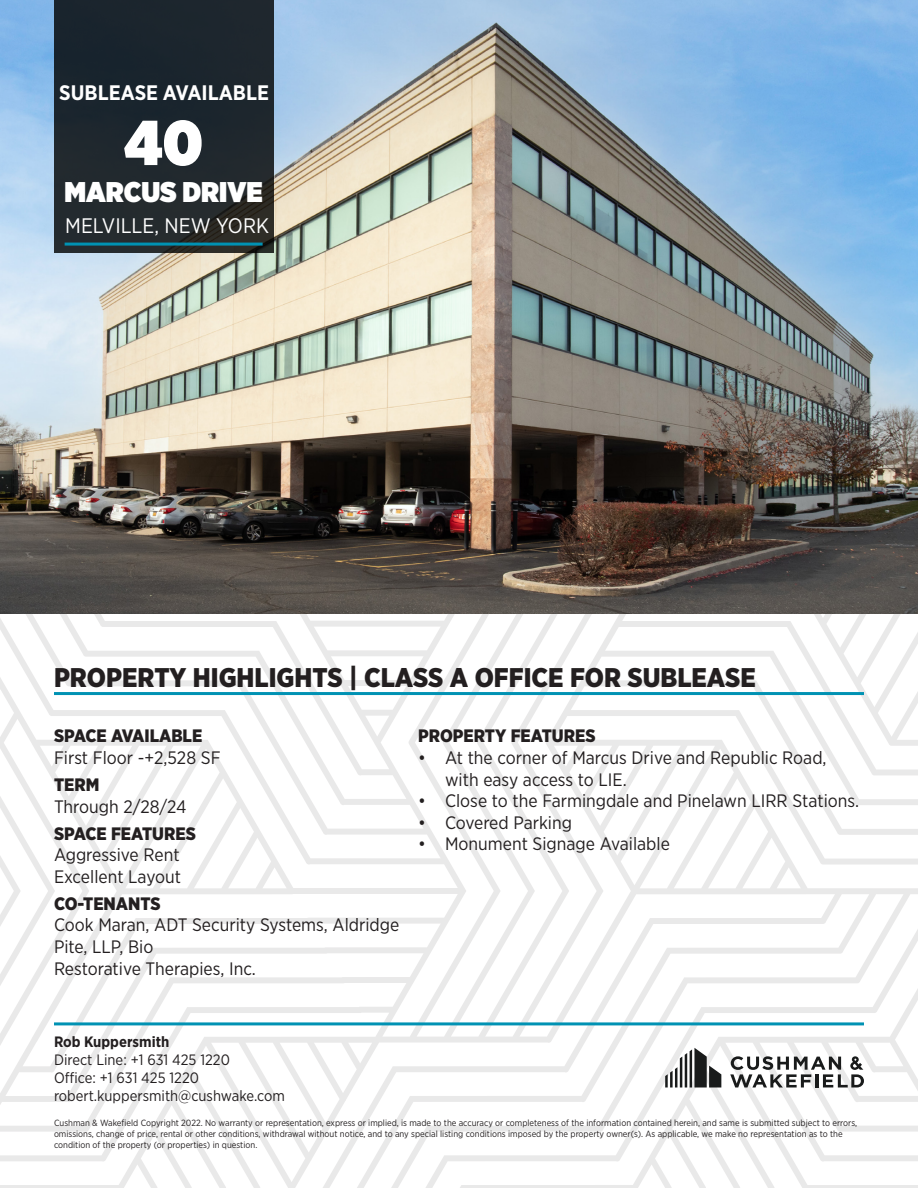
<style>
.page{position:relative;width:918px;height:1188px;background:#fff}
.page>*{position:absolute;margin:0;border:0;box-sizing:border-box;transform-origin:0 0}
.t1{font:900 63px "Gotham Narrow";color:#fff}
.t2{font:900 28.5px "Gotham Narrow";color:#fff}
.t3{font:900 27px "Gotham Narrow";color:#231f20}
.t4{font:700 21px "Gotham Narrow";color:#fff}
.t5{font:21px "Gotham Narrow";color:#fff}
.t6{font:18px/21.6px "Gotham Narrow";color:#231f20}
.t7{font:900 18px "Gotham Narrow";color:#231f20}
.t8{font:15px "Gotham Narrow";color:#231f20}
.t9{font:700 15px "Gotham Narrow";color:#231f20}
.t10{font:9px/10.8px "Gotham Narrow";color:#231f20}
</style>
<div class="page">
<svg style="left:0;top:613px;width:918px;height:575px"></svg>
<img style="left:0;top:0;width:918px;height:613px">
<hr style="left:54px;top:692px;width:810px;height:3px;background:#0092b3">
<hr style="left:54px;top:1022px;width:810px;height:3px;background:#0092b3">
<svg style="left:665px;top:1048px;width:56px;height:40px"></svg>
<hr style="left:815px;top:1074px;width:3px;height:14px;background:#191b1b">
<svg style="left:730px;top:1056px;width:134px;height:31px"></svg>
<div style="left:54px;top:0;width:219px;height:253px;background:linear-gradient(to right,#1c272f,#21282b)"></div>
<hr style="left:65px;top:243px;width:198px;height:3px;background:#0092b3">
<p class="t4" style="left:59px;top:79px;width:211px">SUBLEASE AVAILABLE</p>
<p class="t1" style="left:124px;top:100px;width:80px">40</p>
<p class="t2" style="left:65px;top:173px;width:199px">MARCUS DRIVE</p>
<p class="t5" style="left:65px;top:213px;width:205px">MELVILLE, NEW YORK</p>
<p class="t3" style="left:54px;top:660px;width:703px">PROPERTY HIGHLIGHTS | CLASS A OFFICE FOR SUBLEASE</p>
<p class="t7" style="left:54px;top:724px;width:150px">SPACE AVAILABLE</p>
<p class="t6" style="left:54px;top:747px;width:168px">First Floor -+2,528 SF</p>
<p class="t7" style="left:54px;top:773px;width:47px">TERM</p>
<p class="t6" style="left:54px;top:795px;width:134px">Through 2/28/24</p>
<p class="t7" style="left:54px;top:821px;width:143px">SPACE FEATURES</p>
<p class="t6" style="left:54px;top:844px;width:127px">Aggressive Rent</p>
<p class="t6" style="left:54px;top:865px;width:129px">Excellent Layout</p>
<p class="t7" style="left:54px;top:892px;width:108px">CO-TENANTS</p>
<p class="t6" style="left:54px;top:914px;width:347px">Cook Maran, ADT Security Systems, Aldridge<br>Pite, LLP, Bio</p>
<p class="t6" style="left:54px;top:957px;width:203px">Restorative Therapies, Inc.</p>
<p class="t7" style="left:418px;top:724px;width:179px">PROPERTY FEATURES</p>
<p class="t6" style="left:445px;top:747px;width:383px;text-indent:-27px">• At the corner of Marcus Drive and Republic Road, with easy access to LIE.</p>
<p class="t6" style="left:418px;top:790px;width:443px">• Close to the Farmingdale and Pinelawn LIRR Stations.</p>
<p class="t6" style="left:418px;top:811px;width:155px">• Covered Parking</p>
<p class="t6" style="left:418px;top:833px;width:253px">• Monument Signage Available</p>
<p class="t9" style="left:54px;top:1032px;width:117px">Rob Kuppersmith</p>
<p class="t8" style="left:54px;top:1050px;width:178px">Direct Line: +1 631 425 1220</p>
<p class="t8" style="left:54px;top:1068px;width:147px">Office: +1 631 425 1220</p>
<p class="t8" style="left:54px;top:1086px;width:232px">robert.kuppersmith@cushwake.com</p>
<p class="t10" style="left:54px;top:1117px;width:805px">Cushman &amp; Wakefield Copyright 2022. No warranty or representation, express or implied, is made to the accuracy or completeness of the information contained herein, and same is submitted subject to errors, omissions, change of price, rental or other conditions, withdrawal without notice, and to any special listing conditions imposed by the property owner(s). As applicable, we make no representation as to the condition of the property (or properties) in question.</p>
</div>
